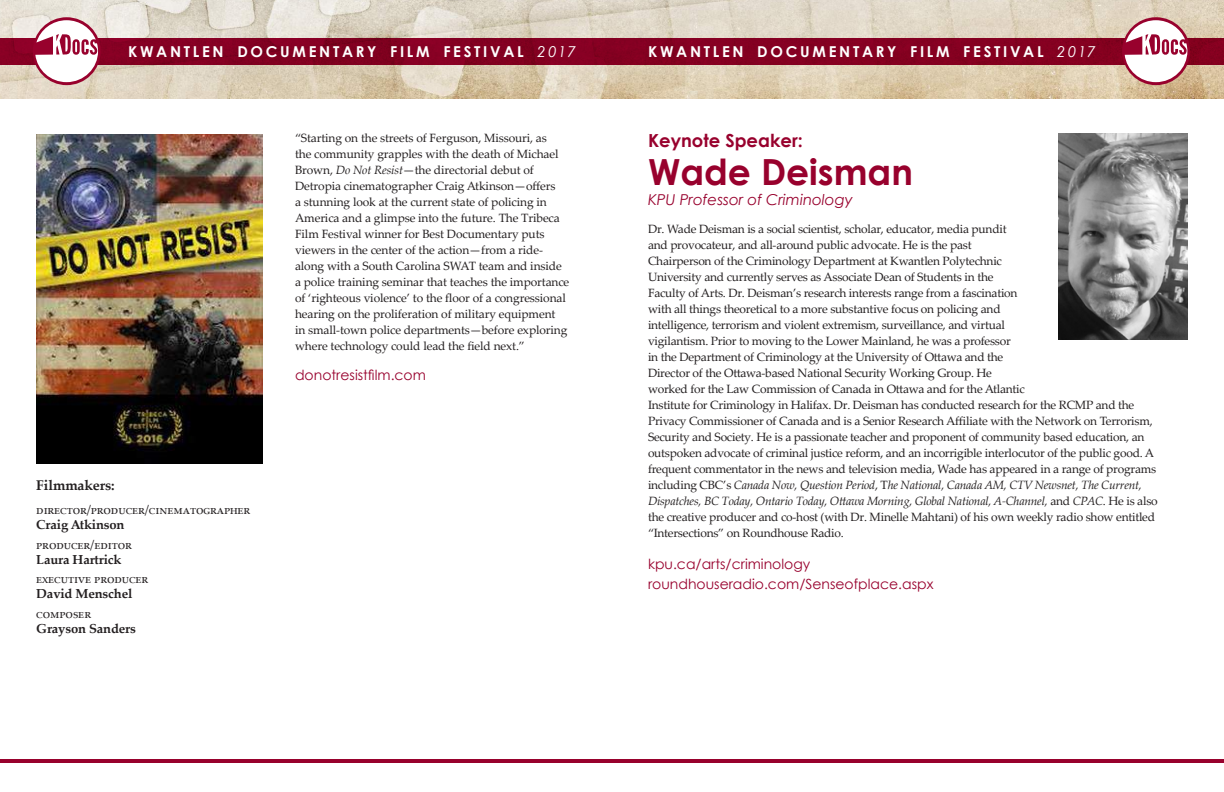
<style>
.page{position:relative;width:1224px;height:792px;background:#fff}
.page>*{position:absolute;margin:0;border:0;box-sizing:border-box;transform-origin:0 0}
.t1{font:700 36px "Century Gothic";color:#98012d}
.t2{font:700 18px "Century Gothic";color:#98012d}
.t3{font:700 15px "Century Gothic";letter-spacing:.18em;color:#fff}
.t4{font:italic 15px "Century Gothic";color:#98012d}
.t5{font:14px/20.5px "Century Gothic";color:#98012d}
.t6{font:700 14px "Palatino Linotype";letter-spacing:-.01em;color:#231f20}
.t7{font:13px "Palatino Linotype";letter-spacing:-.01em;color:#231f20}
.t8{font:700 13px "Palatino Linotype";letter-spacing:-.01em;color:#231f20}
.t9{font:12px/16px "Palatino Linotype";letter-spacing:-.02em;color:#231f20}
.s1{font-weight:400;font-style:italic}
.s2{font-style:italic}
</style>
<div class="page">
<img style="left:0;top:0;width:1224px;height:98px">
<div style="left:0;top:38px;width:1224px;height:27px;background:#840021"></div>
<hr style="left:0;top:759px;width:1224px;height:3px;background:#98012d">
<svg style="left:33px;top:17px;width:68px;height:68px"></svg>
<svg style="left:35px;top:20px;width:63px;height:62px"></svg>
<svg style="left:1122px;top:17px;width:68px;height:68px"></svg>
<svg style="left:1125px;top:20px;width:62px;height:62px"></svg>
<img style="left:36px;top:134px;width:226px;height:330px">
<img style="left:1058px;top:133px;width:130px;height:207px">
<p class="t3" style="left:128px;top:40px;width:449px">KWANTLEN DOCUMENTARY FILM FESTIVAL <span class="s1">2017</span></p>
<p class="t3" style="left:648px;top:40px;width:449px">KWANTLEN DOCUMENTARY FILM FESTIVAL <span class="s1">2017</span></p>
<p class="t6" style="left:36px;top:476px;width:80px">Filmmakers:</p>
<p class="t7" style="left:36px;top:501px;width:214px">director/producer/cinematographer</p>
<p class="t8" style="left:36px;top:516px;width:90px">Craig Atkinson</p>
<p class="t7" style="left:36px;top:535px;width:95px">producer/editor</p>
<p class="t8" style="left:36px;top:550px;width:87px">Laura Hartrick</p>
<p class="t7" style="left:36px;top:570px;width:112px">executive producer</p>
<p class="t8" style="left:36px;top:585px;width:98px">David Menschel</p>
<p class="t7" style="left:36px;top:604px;width:55px">composer</p>
<p class="t8" style="left:36px;top:619px;width:101px">Grayson Sanders</p>
<p class="t9" style="left:295px;top:130px;width:276px">“Starting on the streets of Ferguson, Missouri, as<br>the community grapples with the death of Michael Brown, <span class="s2">Do Not Resist</span>—the directorial debut of Detropia cinematographer Craig Atkinson—offers<br>a stunning look at the current state of policing in America and a glimpse into the future. The Tribeca Film Festival winner for Best Documentary puts viewers in the center of the action—from a ride&shy;along with a South Carolina SWAT team and inside a police training seminar that teaches the importance of ‘righteous violence’ to the floor of a congressional hearing on the proliferation of military equipment<br>in small-town police departments—before exploring where technology could lead the field next.”</p>
<p class="t5" style="left:295px;top:365px;width:132px">donotresistfilm.com</p>
<h2 class="t2" style="left:648px;top:127px;width:156px">Keynote Speaker:</h2>
<h1 class="t1" style="left:648px;top:145px;width:266px">Wade Deisman</h1>
<p class="t4" style="left:648px;top:189px;width:206px">KPU Professor of Criminology</p>
<p class="t9" style="left:648px;top:220px;width:511px">Dr. Wade Deisman is a social scientist, scholar, educator, media pundit<br>and provocateur, and all-around public advocate. He is the past<br>Chairperson of the Criminology Department at Kwantlen Polytechnic<br>University and currently serves as Associate Dean of Students in the<br>Faculty of Arts. Dr. Deisman’s research interests range from a fascination<br>with all things theoretical to a more substantive focus on policing and<br>intelligence, terrorism and violent extremism, surveillance, and virtual<br>vigilantism. Prior to moving to the Lower Mainland, he was a professor<br>in the Department of Criminology at the University of Ottawa and the<br>Director of the Ottawa-based National Security Working Group. He<br>worked for the Law Commission of Canada in Ottawa and for the Atlantic<br>Institute for Criminology in Halifax. Dr. Deisman has conducted research for the RCMP and the Privacy Commissioner of Canada and is a Senior Research Affiliate with the Network on Terrorism, Security and Society. He is a passionate teacher and proponent of community based education, an outspoken advocate of criminal justice reform, and an incorrigible interlocutor of the public good. A frequent commentator in the news and television media, Wade has appeared in a range of programs including CBC’s <span class="s2">Canada Now, Question Period</span>, T<span class="s2">he National, Canada AM, CTV Newsnet, The Current, Dispatches, BC Today, Ontario Today, Ottawa Morning, Global National, A-Channel,</span> and <span class="s2">CPAC</span>. He is also the creative producer and co-host (with Dr. Minelle Mahtani) of his own weekly radio show entitled “Intersections” on Roundhouse Radio.</p>
<p class="t5" style="left:648px;top:553px;width:287px">kpu.ca/arts/criminology roundhouseradio.com/Senseofplace.aspx</p>
</div>
